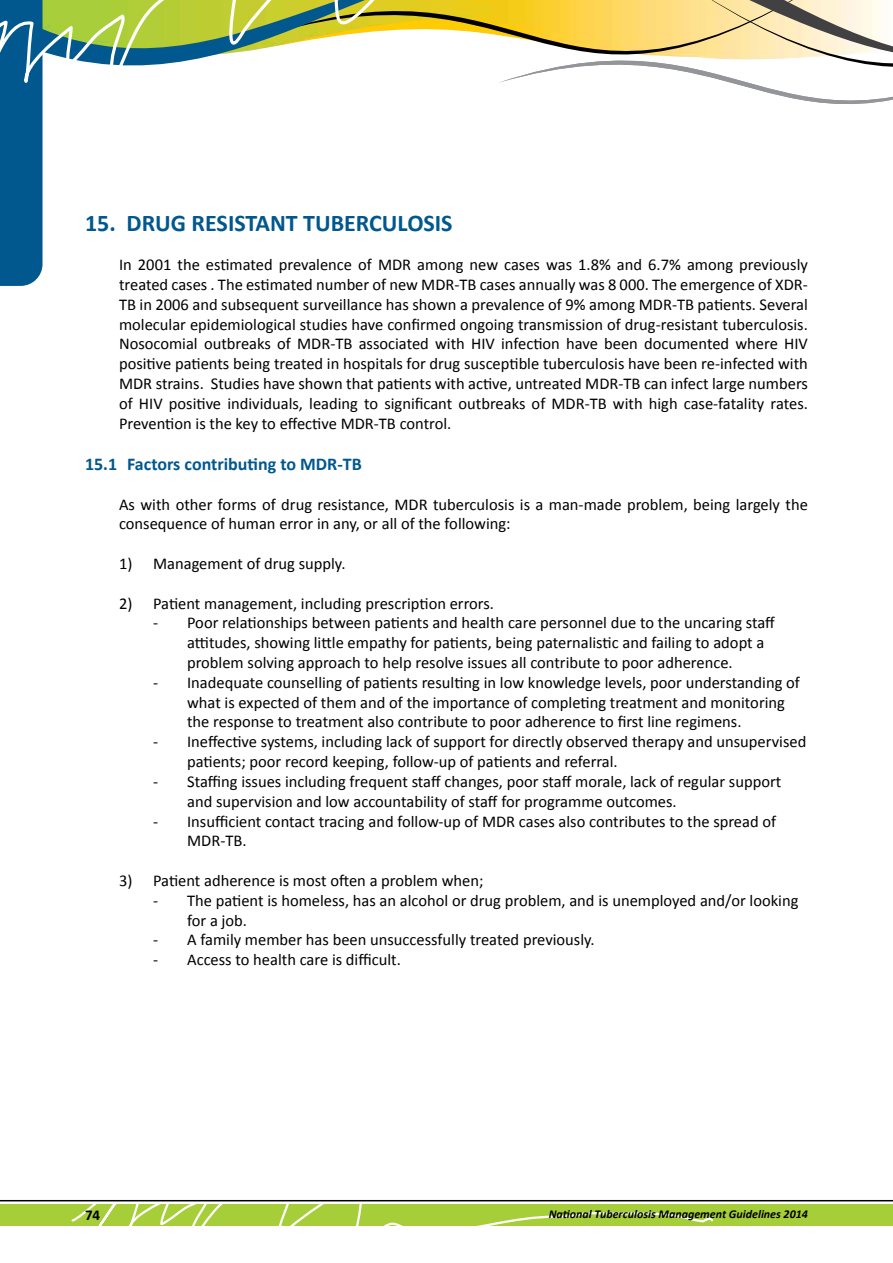
<style>
.page{position:relative;width:893px;height:1263px;background:#fff}
.page>*{position:absolute;margin:0;border:0;box-sizing:border-box;transform-origin:0 0}
.t1{font:700 24px "Calibri";color:#00588e}
.t2{font:700 18px "Calibri";color:#00588e}
.t3{font:16.5px/19.8px "Calibri";color:#000}
.t4{font:700 15px "Calibri";color:#000}
.t5{font:italic 700 12px "Calibri";color:#000}
</style>
<div class="page">
<div style="left:0;top:1204px;width:893px;height:22px;background:#a6ce39"></div>
<svg style="left:71px;top:1204px;width:643px;height:22px"></svg>
<div style="left:0;top:172px;width:43px;height:114px;background:#00588e"></div>
<div style="left:0;top:132px;width:43px;height:40px;background:#00588e"></div>
<svg style="left:0;top:0;width:498px;height:132px"></svg>
<svg style="left:498px;top:0;width:395px;height:104px"></svg>
<hr style="left:0;top:1200px;width:893px;height:1px;background:#000">
<h1 class="t1" style="left:85px;top:207px;width:369px">15. DRUG RESISTANT TUBERCULOSIS</h1>
<p class="t3" style="left:119px;top:255px;width:690px;text-align:justify">In 2001 the estimated prevalence of MDR among new cases was 1.8% and 6.7% among previously treated cases . The estimated number of new MDR-TB cases annually was 8 000. The emergence of XDR-TB in 2006 and subsequent surveillance has shown a prevalence of 9% among MDR-TB patients. Several molecular epidemiological studies have confirmed ongoing transmission of drug-resistant tuberculosis.<br>Nosocomial outbreaks of MDR-TB associated with HIV infection have been documented where HIV positive patients being treated in hospitals for drug susceptible tuberculosis have been re-infected with MDR strains. Studies have shown that patients with active, untreated MDR-TB can infect large numbers of HIV positive individuals, leading to significant outbreaks of MDR-TB with high case-fatality rates.<br>Prevention is the key to effective MDR-TB control.</p>
<p class="t2" style="left:85px;top:453px;width:278px">15.1 Factors contributing to MDR-TB</p>
<p class="t3" style="left:119px;top:494px;width:690px">As with other forms of drug resistance, MDR tuberculosis is a man-made problem, being largely the consequence of human error in any, or all of the following:</p>
<p class="t3" style="left:119px;top:554px;width:228px">1) Management of drug supply.</p>
<p class="t3" style="left:119px;top:593px;width:376px">2) Patient management, including prescription errors.</p>
<p class="t3" style="left:187px;top:613px;width:589px;text-indent:-34px">- Poor relationships between patients and health care personnel due to the uncaring staff attitudes, showing little empathy for patients, being paternalistic and failing to adopt a problem solving approach to help resolve issues all contribute to poor adherence.</p>
<p class="t3" style="left:187px;top:672px;width:614px;text-indent:-34px">- Inadequate counselling of patients resulting in low knowledge levels, poor understanding of what is expected of them and of the importance of completing treatment and monitoring the response to treatment also contribute to poor adherence to first line regimens.</p>
<p class="t3" style="left:187px;top:732px;width:621px;text-indent:-34px">- Ineffective systems, including lack of support for directly observed therapy and unsupervised patients; poor record keeping, follow-up of patients and referral.</p>
<p class="t3" style="left:187px;top:771px;width:596px;text-indent:-34px">- Staffing issues including frequent staff changes, poor staff morale, lack of regular support and supervision and low accountability of staff for programme outcomes.</p>
<p class="t3" style="left:187px;top:811px;width:591px;text-indent:-34px">- Insufficient contact tracing and follow-up of MDR cases also contributes to the spread of<br>MDR-TB.</p>
<p class="t3" style="left:119px;top:870px;width:366px">3) Patient adherence is most often a problem when;</p>
<p class="t3" style="left:187px;top:890px;width:613px;text-indent:-34px">- The patient is homeless, has an alcohol or drug problem, and is unemployed and/or looking for a job.</p>
<p class="t3" style="left:153px;top:930px;width:443px">- A family member has been unsuccessfully treated previously.</p>
<p class="t3" style="left:153px;top:950px;width:249px">- Access to health care is difficult.</p>
<p class="t4" style="left:85px;top:1206px;width:17px">74</p>
<p class="t5" style="left:549px;top:1206px;width:261px">National Tuberculosis Management Guidelines 2014</p>
</div>
